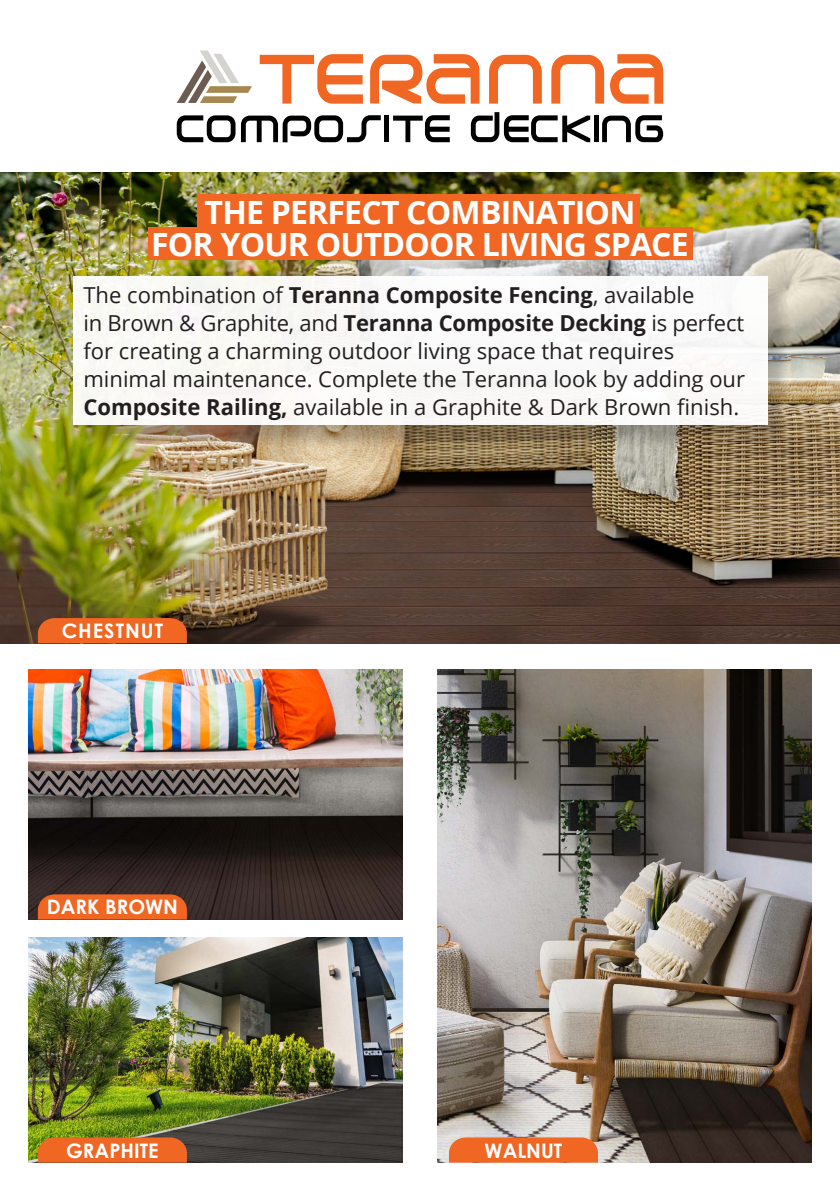
<style>
.page{position:relative;width:840px;height:1191px;background:#fff}
.page>*{position:absolute;margin:0;border:0;box-sizing:border-box;transform-origin:0 0}
.t1{font:700 32px/32px "Open Sans";letter-spacing:-.025em;color:#fff;text-align:center}
.t2{font:22px/28px "Open Sans";color:#231f20}
.t3{font:700 20px "Century Gothic";color:#fff}
.t4{font:700 20px "Century Gothic";letter-spacing:.05em;color:#fff}
.s1{font-weight:700}
</style>
<div class="page">
<img style="left:28px;top:937px;width:375px;height:225px">
<svg style="left:38px;top:1137px;width:149px;height:25px;background:#e86623"></svg>
<img style="left:0;top:173px;width:839px;height:470px">
<svg style="left:177px;top:50px;width:75px;height:53px"></svg>
<svg style="left:259px;top:54px;width:104px;height:50px"></svg>
<svg style="left:370px;top:54px;width:109px;height:50px"></svg>
<svg style="left:489px;top:55px;width:52px;height:49px"></svg>
<svg style="left:551px;top:55px;width:52px;height:49px"></svg>
<svg style="left:610px;top:54px;width:53px;height:50px"></svg>
<svg style="left:177px;top:115px;width:58px;height:27px"></svg>
<svg style="left:241px;top:115px;width:139px;height:27px"></svg>
<hr style="left:384px;top:115px;width:4px;height:27px;background:#000001">
<svg style="left:393px;top:115px;width:56px;height:27px"></svg>
<svg style="left:470px;top:112px;width:120px;height:30px"></svg>
<hr style="left:594px;top:115px;width:4px;height:27px;background:#000001">
<svg style="left:602px;top:115px;width:60px;height:27px"></svg>
<div style="left:147px;top:227px;width:545px;height:33px;background:#f06622"></div>
<div style="left:197px;top:194px;width:442px;height:33px;background:#f06622"></div>
<img style="left:437px;top:669px;width:374px;height:493px">
<div style="left:76px;top:279px;width:715px;height:170px;background:#231f20;opacity:.27"></div>
<div style="left:73px;top:276px;width:693px;height:148px;background:#fafaf7"></div>
<img style="left:28px;top:669px;width:375px;height:250px">
<svg style="left:38px;top:894px;width:149px;height:25px;background:#e76323"></svg>
<div style="left:38px;top:618px;width:149px;height:25px;background:#f06623"></div>
<svg style="left:448px;top:1137px;width:149px;height:25px;background:#ee6a2a"></svg>
<p class="t1" style="left:151px;top:195px;width:539px">THE PERFECT COMBINATION<br>FOR YOUR OUTDOOR LIVING SPACE</p>
<p class="t2" style="left:83px;top:280px;width:662px">The combination of <span class="s1">Teranna Composite Fencing</span>, available<br>in Brown &amp; Graphite, and <span class="s1">Teranna Composite Decking</span> is perfect for creating a charming outdoor living space that requires minimal maintenance. Complete the Teranna look by adding our <span class="s1">Composite Railing,</span> available in a Graphite &amp; Dark Brown finish.</p>
<p class="t4" style="left:62px;top:615px;width:103px">CHESTNUT</p>
<p class="t3" style="left:47px;top:892px;width:133px">DARK BROWN</p>
<p class="t3" style="left:66px;top:1135px;width:94px">GRAPHITE</p>
<p class="t3" style="left:484px;top:1135px;width:79px">WALNUT</p>
</div>
